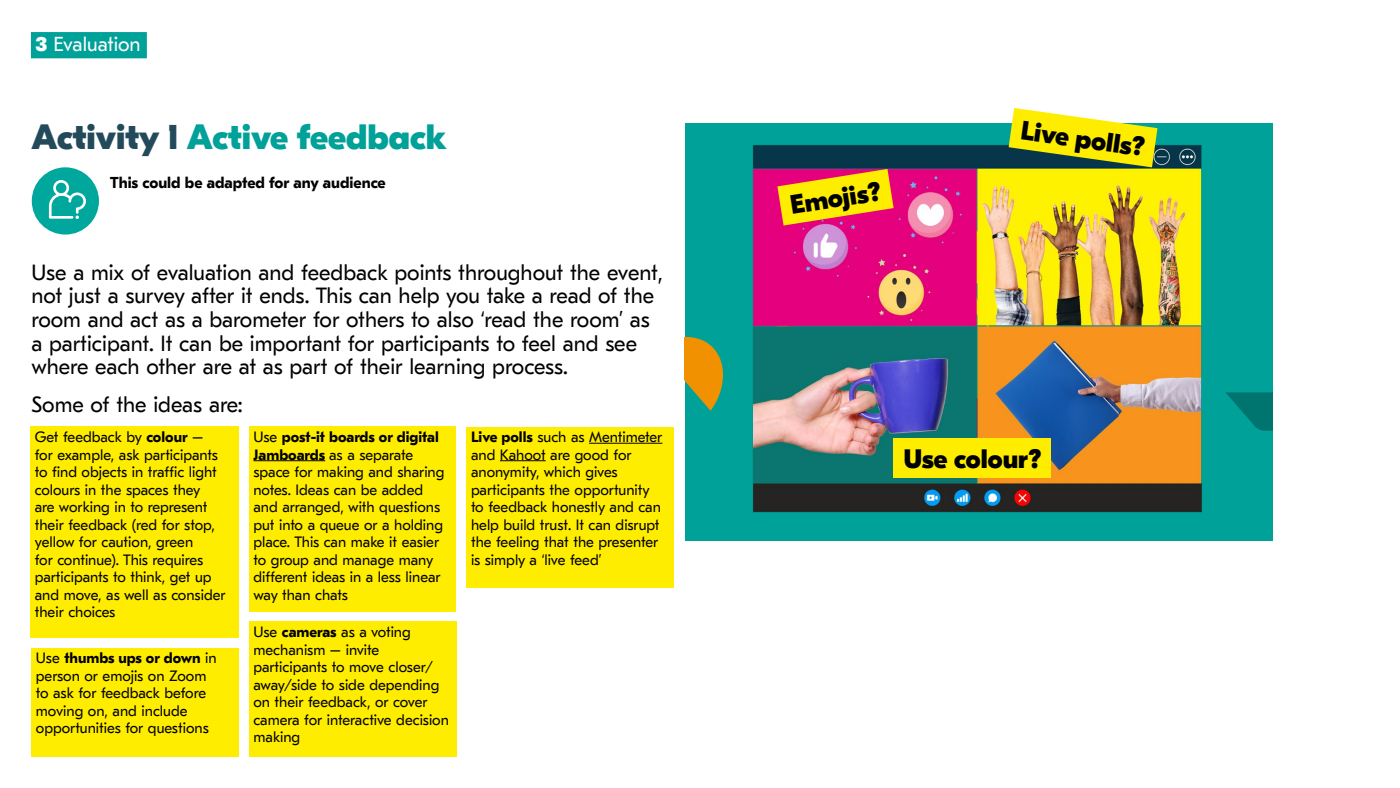
<style>
.page{position:relative;width:1400px;height:788px;background:#fff}
.page>*{position:absolute;margin:0;border:0;box-sizing:border-box;transform-origin:0 0}
.t1{font:800 35px "GT Eesti Display";color:#00a199}
.t2{font:800 26.51px "GT Eesti Display";color:#000}
.t3{font:21.88px/23.6px "GT Eesti Text";color:#000}
.t4{font:20.12px "GT Eesti Text";color:#fff}
.t5{font:700 15.75px "GT Eesti Text";color:#000}
.t6{font:14.88px/17.5px "GT Eesti Text";color:#000}
.s1{font-family:"GT Eesti Display";font-weight:800}
.s2{color:#234a5a}
.s3{font-weight:700}
</style>
<div class="page">
<div style="left:685px;top:123px;width:587px;height:417px;background:#00a199"></div>
<svg style="left:685px;top:337px;width:10px;height:56px"></svg>
<img style="left:695px;top:140px;width:578px;height:400px">
<img style="left:758px;top:108px;width:427px;height:372px">
<div style="left:32px;top:167px;width:67px;height:67px;background:#00a79d;border-radius:50%"></div>
<svg style="left:49px;top:180px;width:37px;height:39px"></svg>
<div style="left:31px;top:32px;width:116px;height:26px;background:#00a199"></div>
<div style="left:249px;top:621px;width:207px;height:136px;background:#ffed00"></div>
<div style="left:32px;top:647px;width:207px;height:109px;background:#ffed00"></div>
<div style="left:249px;top:426px;width:207px;height:186px;background:#ffed00"></div>
<hr style="left:253px;top:460px;width:72px;height:1px;background:#000">
<div style="left:467px;top:426px;width:207px;height:161px;background:#ffed00"></div>
<hr style="left:589px;top:443px;width:73px;height:1px;background:#000">
<hr style="left:500px;top:460px;width:46px;height:1px;background:#000">
<div style="left:30px;top:426px;width:209px;height:212px;background:#ffed00"></div>
<h3 class="t4" style="left:36px;top:33px;width:106px"><span class="s1">3</span> Evaluation</h3>
<h1 class="t1" style="left:32px;top:117px;width:417px"><span class="s2">Activity 1</span> Active feedback</h1>
<p class="t5" style="left:110px;top:174px;width:277px">This could be adapted for any audience</p>
<p class="t3" style="left:32px;top:261px;width:633px">Use a mix of evaluation and feedback points throughout the event, not just a survey after it ends. This can help you take a read of the room and act as a barometer for others to also ‘read the room’ as a participant. It can be important for participants to feel and see where each other are at as part of their learning process.</p>
<h3 class="t3" style="left:32px;top:393px;width:213px">Some of the ideas are:</h3>
<p class="t6" style="left:35px;top:428px;width:192px">Get feedback by <span class="s3">colour</span> –<br>for example, ask participants to find objects in traffic light colours in the spaces they<br>are working in to represent their feedback (red for stop, yellow for caution, green<br>for continue). This requires participants to think, get up and move, as well as consider their choices</p>
<p class="t6" style="left:36px;top:649px;width:182px">Use <span class="s3">thumbs ups or down</span> in person or emojis on Zoom to ask for feedback before moving on, and include opportunities for questions</p>
<p class="t6" style="left:253px;top:428px;width:193px">Use <span class="s3">post-it boards or digital<br>Jamboards</span> as a separate space for making and sharing notes. Ideas can be added and arranged, with questions put into a queue or a holding place. This can make it easier to group and manage many different ideas in a less linear way than chats</p>
<p class="t6" style="left:471px;top:428px;width:193px"><span class="s3">Live polls</span> such as Mentimeter and Kahoot are good for anonymity, which gives participants the opportunity to feedback honestly and can help build trust. It can disrupt the feeling that the presenter is simply a ‘live feed’</p>
<p class="t6" style="left:253px;top:623px;width:197px">Use <span class="s3">cameras</span> as a voting mechanism – invite participants to move closer/ away/side to side depending on their feedback, or cover camera for interactive decision making</p>
<h2 class="t2" style="left:788px;top:191px;width:93px;rotate:-9deg">Emojis?</h2>
<h2 class="t2" style="left:1023px;top:115px;width:127px;rotate:8deg">Live polls?</h2>
<h2 class="t2" style="left:903px;top:443px;width:139px">Use colour?</h2>
</div>
